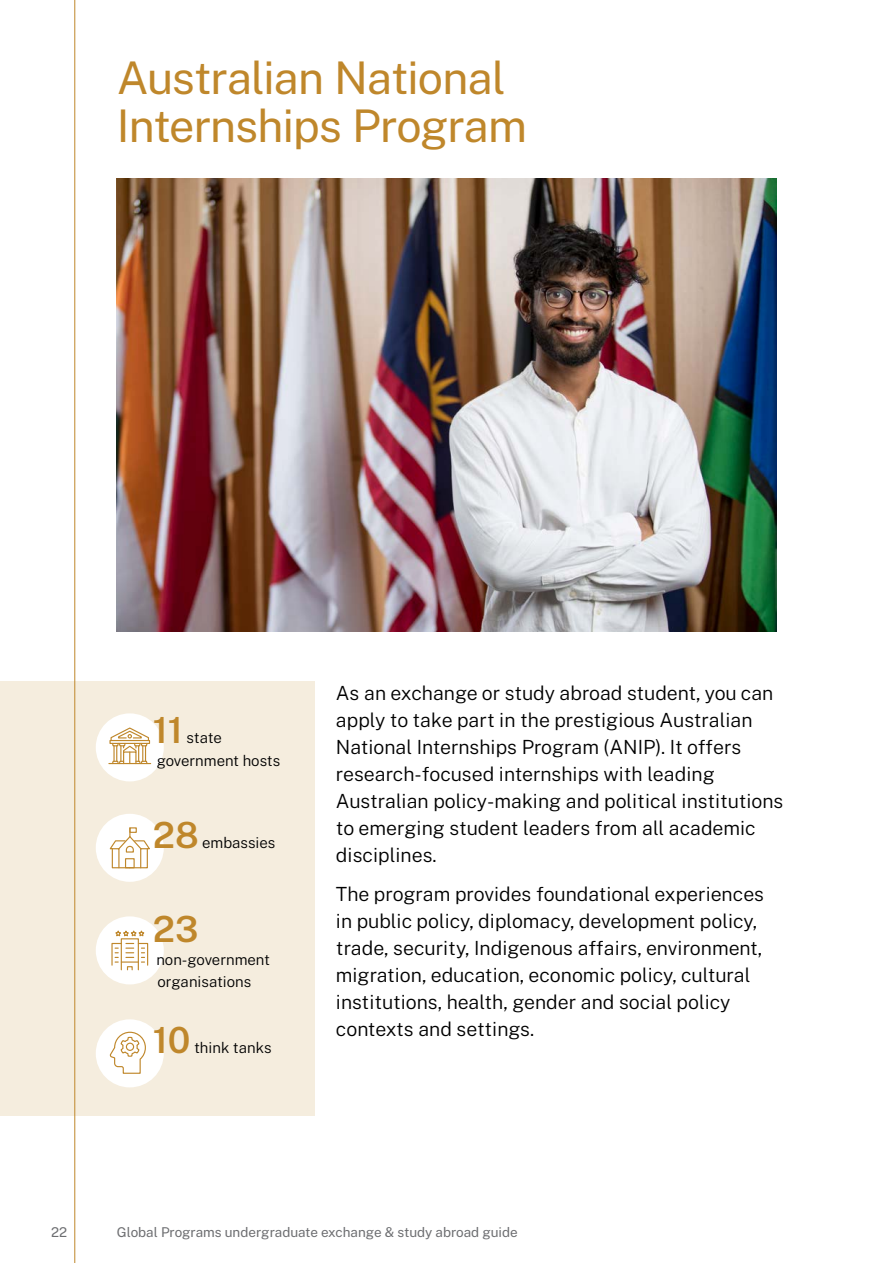
<style>
.page{position:relative;width:893px;height:1263px;background:#fff}
.page>*{position:absolute;margin:0;border:0;box-sizing:border-box;transform-origin:0 0}
.H2{font:45px/48px "Public Sans";letter-spacing:-.025em;color:#bf872b}
.Paragraph_Style_1{font:600 36px "Public Sans";color:#bf872b}
.copy_12_18{font:300 19.5px/27px "Public Sans";color:#000}
.Paragraph_Style_1-2{font:300 15px/22.5px "Public Sans";color:#000}
.t1{font:13.5px "Public Sans";color:#6d6e71}
</style>
<div class="page">
<img style="left:117px;top:179px;width:659px;height:452px">
<div style="left:0;top:681px;width:315px;height:434px;background:#f5edde"></div>
<div style="left:96px;top:713px;width:68px;height:68px;background:#fff;border-radius:50%"></div>
<svg style="left:109px;top:727px;width:42px;height:38px"></svg>
<div style="left:96px;top:814px;width:68px;height:68px;background:#fff;border-radius:50%"></div>
<svg style="left:109px;top:828px;width:41px;height:41px"></svg>
<div style="left:125px;top:858px;width:10px;height:10px;border:1px solid #bf872b"></div>
<div style="left:96px;top:916px;width:68px;height:68px;background:#fff;border-radius:50%"></div>
<svg style="left:111px;top:930px;width:38px;height:40px"></svg>
<div style="left:96px;top:1019px;width:68px;height:68px;background:#fff;border-radius:50%"></div>
<svg style="left:109px;top:1031px;width:37px;height:43px"></svg>
<div style="left:126px;top:1042px;width:8px;height:9px;border:1px solid #bf872b;border-radius:50%"></div>
<hr style="left:74px;top:0;width:1px;height:1263px;background:#bf872b">
<h2 class="H2" style="left:117px;top:51px;width:412px">Australian National<br>Internships Program</h2>
<p class="Paragraph_Style_1" style="left:153px;top:704px;width:32px">11</p>
<p class="Paragraph_Style_1-2" style="left:157px;top:725px;width:125px;text-indent:30px">state government hosts</p>
<p class="Paragraph_Style_1" style="left:153px;top:809px;width:47px">28</p>
<p class="Paragraph_Style_1-2" style="left:202px;top:830px;width:75px">embassies</p>
<p class="Paragraph_Style_1" style="left:153px;top:903px;width:47px">23</p>
<p class="Paragraph_Style_1-2" style="left:156px;top:947px;width:115px">non-government organisations</p>
<p class="Paragraph_Style_1" style="left:153px;top:1014px;width:39px">10</p>
<p class="Paragraph_Style_1-2" style="left:194px;top:1035px;width:79px">think tanks</p>
<p class="copy_12_18" style="left:336px;top:678px;width:449px">As an exchange or study abroad student, you can apply to take part in the prestigious Australian National Internships Program (ANIP). It offers research-focused internships with leading Australian policy-making and political institutions to emerging student leaders from all academic disciplines.</p>
<p class="copy_12_18" style="left:336px;top:880px;width:430px">The program provides foundational experiences in public policy, diplomacy, development policy, trade, security, Indigenous affairs, environment, migration, education, economic policy, cultural institutions, health, gender and social policy contexts and settings.</p>
<p class="t1" style="left:51px;top:1223px;width:18px">22</p>
<p class="t1" style="left:117px;top:1223px;width:402px">Global Programs undergraduate exchange &amp; study abroad guide</p>
</div>
